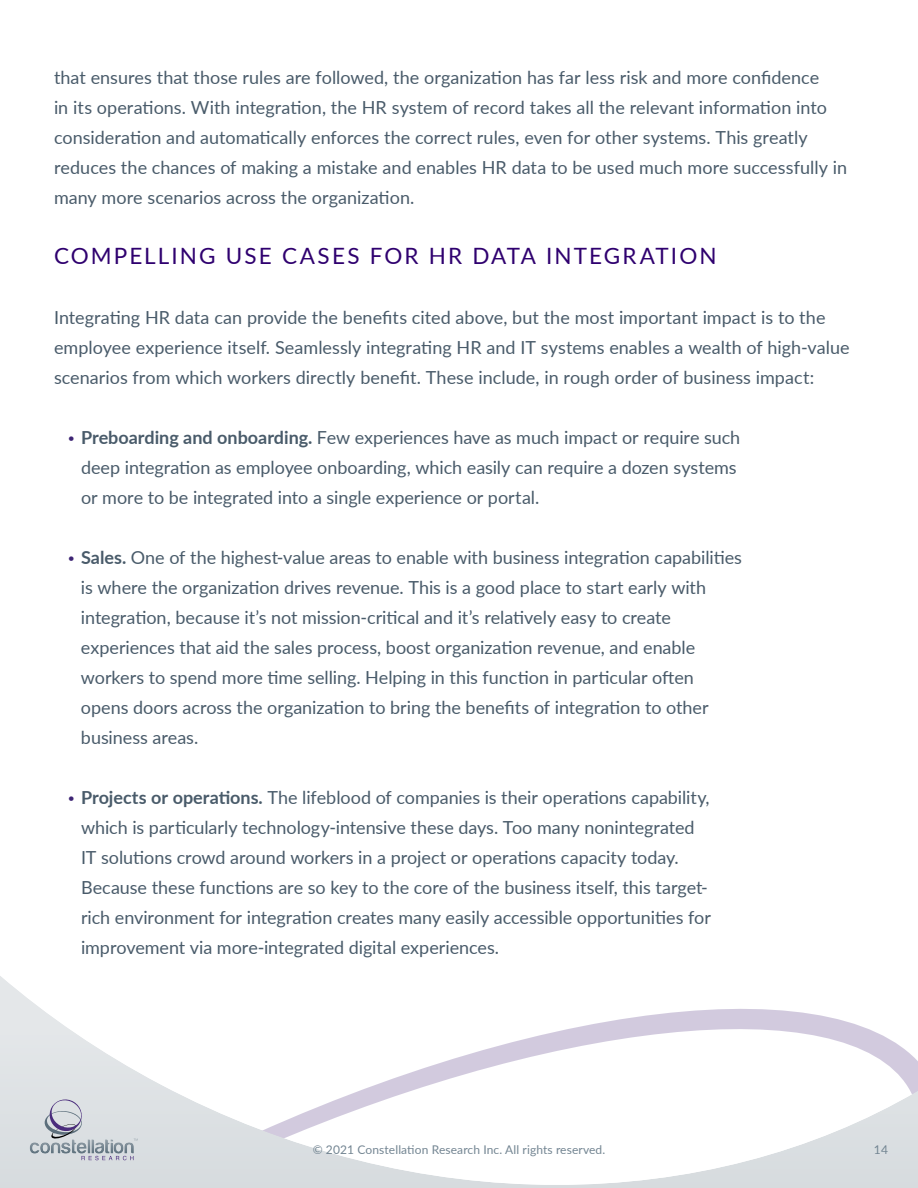
<style>
.page{position:relative;width:918px;height:1188px;background:#fff}
.page>*{position:absolute;margin:0;border:0;box-sizing:border-box;transform-origin:0 0}
.t1{font:22.5px "Lato";letter-spacing:.095em;color:#2f006f}
.t2{font:18px/30px "Lato";color:#495b6a}
.t3{font:12px "Lato";letter-spacing:.01em;color:#738592}
.s1{font-weight:100;color:#3d2474}
.s2{font-weight:700}
</style>
<div class="page">
<svg style="left:0;top:976px;width:918px;height:212px"></svg>
<svg style="left:30px;top:1099px;width:108px;height:61px"></svg>
<p class="t2" style="left:54px;top:62px;width:795px">that ensures that those rules are followed, the organization has far less risk and more confidence<br>in its operations. With integration, the HR system of record takes all the relevant information into consideration and automatically enforces the correct rules, even for other systems. This greatly reduces the chances of making a mistake and enables HR data to be used much more successfully in many more scenarios across the organization.</p>
<p class="t1" style="left:54px;top:240px;width:664px">COMPELLING USE CASES FOR HR DATA INTEGRATION</p>
<p class="t2" style="left:54px;top:302px;width:797px">Integrating HR data can provide the benefits cited above, but the most important impact is to the employee experience itself. Seamlessly integrating HR and IT systems enables a wealth of high-value scenarios from which workers directly benefit. These include, in rough order of business impact:</p>
<p class="t2" style="left:81px;top:422px;width:661px;text-indent:-15px"><span class="s1">•</span> <span class="s2">Preboarding and onboarding.</span> Few experiences have as much impact or require such deep integration as employee onboarding, which easily can require a dozen systems or more to be integrated into a single experience or portal.</p>
<p class="t2" style="left:81px;top:542px;width:663px;text-indent:-15px"><span class="s1">•</span> <span class="s2">Sales.</span> One of the highest-value areas to enable with business integration capabilities is where the organization drives revenue. This is a good place to start early with integration, because it’s not mission-critical and it’s relatively easy to create experiences that aid the sales process, boost organization revenue, and enable workers to spend more time selling. Helping in this function in particular often opens doors across the organization to bring the benefits of integration to other business areas .</p>
<p class="t2" style="left:81px;top:782px;width:631px;text-indent:-15px"><span class="s1">•</span> <span class="s2">Projects or operations.</span> The lifeblood of companies is their operations capability, which is particularly technology-intensive these days. Too many nonintegrated IT solutions crowd around workers in a project or operations capacity today.<br>Because these functions are so key to the core of the business itself, this target&shy;rich environment for integration creates many easily accessible opportunities for improvement via more-integrated digital experiences.</p>
<p class="t3" style="left:313px;top:1141px;width:294px">© 2021 Constellation Research Inc. All rights reserved.</p>
<p class="t3" style="left:874px;top:1145px;width:16px">14</p>
</div>
